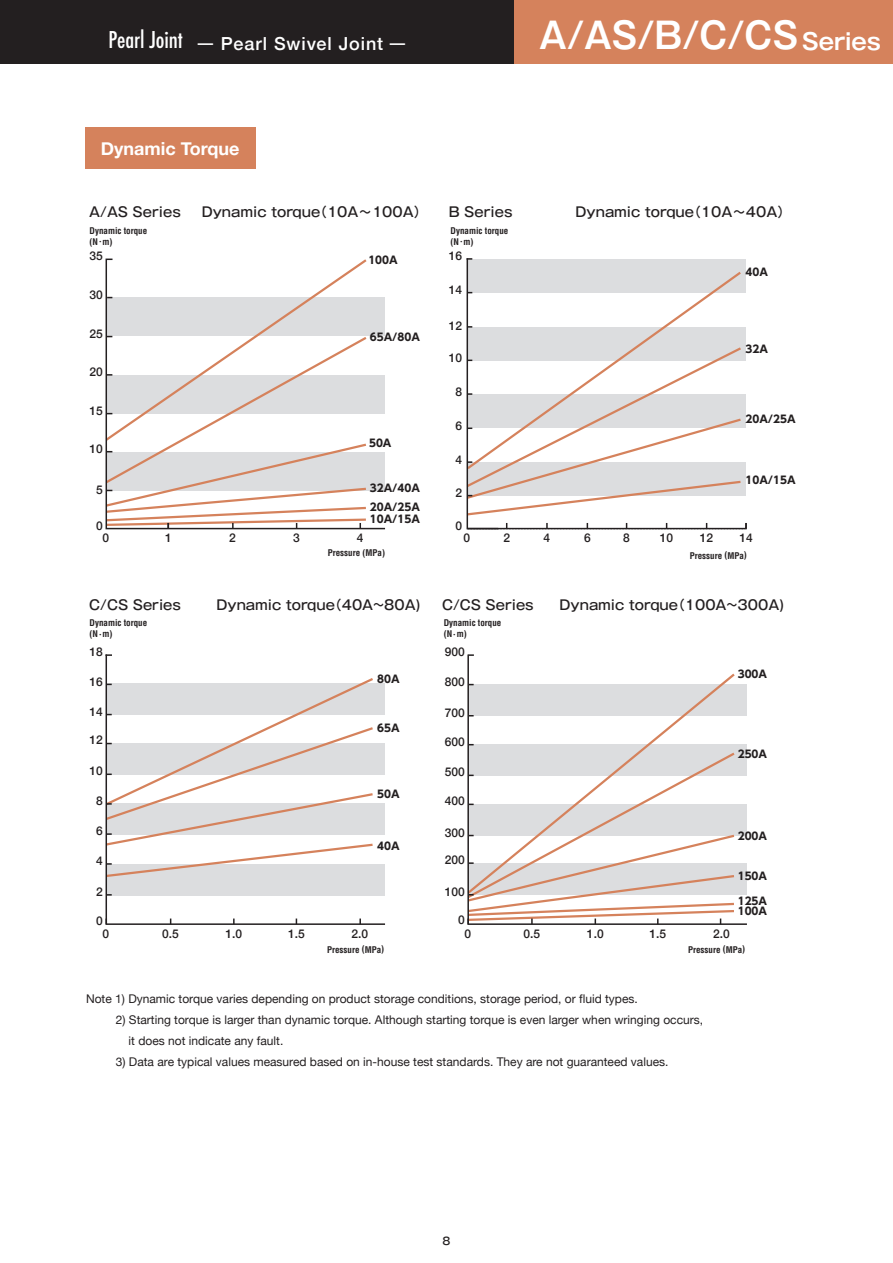
<style>
.page{position:relative;width:893px;height:1263px;background:#fff}
.page>*{position:absolute;margin:0;border:0;box-sizing:border-box;transform-origin:0 0}
.t1{font:700 36px "P Gothic MB101 Pr 6 N De";color:#fff;scale:.95 1}
.t2{font:500 18px "Helvetica Neue";letter-spacing:.05em;color:#fff}
.t3{font:700 18px "Helvetica Neue";color:#fff}
.t4{font:500 13.5px "P Gothic MB101 Pr 6 N";color:#231f20}
.t5{font:12px/21px "Helvetica Neue";color:#231f20}
.t6{font:500 12px "Helvetica Neue";color:#231f20}
.t7{font:700 10.5px/18.9px "UD Shin Go Pro";color:#231f20}
.t8{font:500 10.5px "P Gothic MB101 Pr 6 N";color:#231f20}
.t9{font:700 condensed 9px/10.8px "Helvetica LT Std";color:#231f20}
.s1{font-family:"Futura";font-stretch:condensed;font-size:22.5px}
.s2{font-family:"P Gothic MB101 Pr 6 N";font-weight:400}
.s3{font-size:22.5px}
.s4{font-family:"Koz Go Pr 6 N";font-weight:400;font-stretch:normal}
</style>
<div class="page">
<svg style="left:105px;top:258px;width:281px;height:272px"></svg>
<svg style="left:105px;top:335px;width:264px;height:194px"></svg>
<svg style="left:105px;top:654px;width:280px;height:271px"></svg>
<svg style="left:233px;top:918px;width:2px;height:6px"></svg>
<svg style="left:359px;top:918px;width:2px;height:6px"></svg>
<svg style="left:466px;top:258px;width:281px;height:272px"></svg>
<hr style="left:467px;top:528px;width:31px;height:1px;background:#231f20">
<svg style="left:468px;top:523px;width:279px;height:6px"></svg>
<svg style="left:467px;top:654px;width:280px;height:271px"></svg>
<svg style="left:466px;top:345px;width:277px;height:172px"></svg>
<div style="left:0;top:0;width:514px;height:64px;background:#231f20"></div>
<div style="left:514px;top:0;width:379px;height:64px;background:#d5825c"></div>
<div style="left:85px;top:128px;width:170px;height:41px;background:#d5825c"></div>
<h2 class="t2" style="left:108px;top:29px;width:299px"><span class="s1">Pearl Joint</span> <span class="s2">ー</span> Pearl Swivel Joint <span class="s2">ー</span></h2>
<h1 class="t1" style="left:539px;top:15px;width:361px">A/AS/B/C/CS <span class="s3">Series</span></h1>
<h2 class="t3" style="left:101px;top:134px;width:140px">Dynamic Torque</h2>
<p class="t4" style="left:89px;top:205px;width:93px">A/AS Series</p>
<p class="t9" style="left:90px;top:225px;width:59px">Dynamic torque (N<span class="s4">･</span>m)</p>
<p class="t6" style="left:89px;top:246px;width:15px">35</p>
<p class="t6" style="left:89px;top:285px;width:15px">30</p>
<p class="t6" style="left:89px;top:324px;width:15px">25</p>
<p class="t6" style="left:89px;top:362px;width:15px">20</p>
<p class="t6" style="left:89px;top:401px;width:15px">15</p>
<p class="t6" style="left:89px;top:439px;width:15px">10</p>
<p class="t6" style="left:96px;top:480px;width:8px">5</p>
<p class="t6" style="left:96px;top:516px;width:8px">0</p>
<p class="t4" style="left:202px;top:205px;width:227px">Dynamic torque（10A～100A）</p>
<p class="t4" style="left:449px;top:205px;width:65px">B Series</p>
<p class="t4" style="left:575px;top:205px;width:217px">Dynamic torque（10A～40A）</p>
<p class="t7" style="left:368px;top:251px;width:31px">100A</p>
<p class="t7" style="left:370px;top:327px;width:52px">65A/80A</p>
<p class="t7" style="left:369px;top:433px;width:24px">50A</p>
<p class="t7" style="left:370px;top:478px;width:52px">32A/40A<br>20A/25A</p>
<p class="t7" style="left:370px;top:510px;width:52px">10A/15A</p>
<p class="t9" style="left:451px;top:225px;width:59px">Dynamic torque (N<span class="s4">･</span>m)</p>
<p class="t6" style="left:449px;top:246px;width:15px">16</p>
<p class="t6" style="left:449px;top:280px;width:15px">14</p>
<p class="t6" style="left:449px;top:316px;width:15px">12</p>
<p class="t6" style="left:449px;top:348px;width:15px">10</p>
<p class="t6" style="left:456px;top:382px;width:8px">8</p>
<p class="t6" style="left:456px;top:416px;width:8px">6</p>
<p class="t6" style="left:456px;top:450px;width:8px">4</p>
<p class="t6" style="left:456px;top:483px;width:8px">2</p>
<p class="t6" style="left:456px;top:516px;width:8px">0</p>
<p class="t7" style="left:745px;top:262px;width:24px">40A</p>
<p class="t7" style="left:745px;top:339px;width:24px">32A</p>
<p class="t7" style="left:745px;top:409px;width:52px">20A/25A</p>
<p class="t7" style="left:745px;top:471px;width:52px">10A/15A</p>
<p class="t6" style="left:102px;top:528px;width:8px">0</p>
<p class="t6" style="left:165px;top:528px;width:8px">1</p>
<p class="t6" style="left:229px;top:528px;width:8px">2</p>
<p class="t6" style="left:293px;top:528px;width:8px">3</p>
<p class="t6" style="left:357px;top:528px;width:8px">4</p>
<p class="t9" style="left:328px;top:548px;width:59px">Pressure (MPa)</p>
<p class="t6" style="left:463px;top:528px;width:8px">0</p>
<p class="t6" style="left:503px;top:528px;width:8px">2</p>
<p class="t6" style="left:544px;top:528px;width:8px">4</p>
<p class="t6" style="left:584px;top:528px;width:8px">6</p>
<p class="t6" style="left:623px;top:528px;width:8px">8</p>
<p class="t6" style="left:660px;top:528px;width:15px">10</p>
<p class="t6" style="left:700px;top:528px;width:15px">12</p>
<p class="t6" style="left:739px;top:528px;width:15px">14</p>
<p class="t9" style="left:690px;top:550px;width:59px">Pressure (MPa)</p>
<p class="t4" style="left:89px;top:598px;width:93px">C/CS Series</p>
<p class="t4" style="left:216px;top:598px;width:206px">Dynamic torque（40A~80A)</p>
<p class="t4" style="left:442px;top:598px;width:93px">C/CS Series</p>
<p class="t4" style="left:559px;top:598px;width:226px">Dynamic torque（100A~300A)</p>
<p class="t9" style="left:90px;top:618px;width:59px">Dynamic torque (N<span class="s4">･</span>m)</p>
<p class="t6" style="left:89px;top:642px;width:15px">18</p>
<p class="t6" style="left:89px;top:672px;width:15px">16</p>
<p class="t6" style="left:89px;top:702px;width:15px">14</p>
<p class="t6" style="left:89px;top:730px;width:15px">12</p>
<p class="t6" style="left:89px;top:761px;width:15px">10</p>
<p class="t6" style="left:96px;top:791px;width:8px">8</p>
<p class="t6" style="left:96px;top:821px;width:8px">6</p>
<p class="t6" style="left:96px;top:851px;width:8px">4</p>
<p class="t6" style="left:96px;top:882px;width:8px">2</p>
<p class="t6" style="left:96px;top:911px;width:8px">0</p>
<p class="t6" style="left:102px;top:924px;width:8px">0</p>
<p class="t7" style="left:377px;top:669px;width:24px">80A</p>
<p class="t7" style="left:377px;top:719px;width:24px">65A</p>
<p class="t7" style="left:377px;top:785px;width:24px">50A</p>
<p class="t7" style="left:377px;top:836px;width:24px">40A</p>
<p class="t6" style="left:162px;top:924px;width:18px">0.5</p>
<p class="t6" style="left:225px;top:924px;width:18px">1.0</p>
<p class="t6" style="left:288px;top:924px;width:18px">1.5</p>
<p class="t6" style="left:352px;top:924px;width:18px">2.0</p>
<p class="t9" style="left:327px;top:944px;width:59px">Pressure (MPa)</p>
<p class="t9" style="left:444px;top:618px;width:59px">Dynamic torque (N<span class="s4">･</span>m)</p>
<p class="t6" style="left:445px;top:642px;width:22px">900</p>
<p class="t6" style="left:445px;top:672px;width:22px">800</p>
<p class="t6" style="left:445px;top:703px;width:22px">700</p>
<p class="t6" style="left:445px;top:732px;width:22px">600</p>
<p class="t6" style="left:445px;top:762px;width:22px">500</p>
<p class="t6" style="left:445px;top:791px;width:22px">400</p>
<p class="t6" style="left:445px;top:823px;width:22px">300</p>
<p class="t6" style="left:445px;top:850px;width:22px">200</p>
<p class="t6" style="left:445px;top:881px;width:22px">100</p>
<p class="t6" style="left:458px;top:910px;width:8px">0</p>
<p class="t6" style="left:464px;top:924px;width:8px">0</p>
<p class="t6" style="left:524px;top:924px;width:18px">0.5</p>
<p class="t6" style="left:587px;top:924px;width:18px">1.0</p>
<p class="t6" style="left:649px;top:924px;width:18px">1.5</p>
<p class="t6" style="left:713px;top:924px;width:18px">2.0</p>
<p class="t7" style="left:738px;top:664px;width:31px">300A</p>
<p class="t7" style="left:738px;top:744px;width:31px">250A</p>
<p class="t7" style="left:738px;top:826px;width:31px">200A</p>
<p class="t7" style="left:738px;top:866px;width:31px">150A</p>
<p class="t7" style="left:738px;top:895px;width:31px;line-height:10.5px">125A<br>100A</p>
<p class="t9" style="left:688px;top:944px;width:59px">Pressure (MPa)</p>
<p class="t5" style="left:86px;top:989px;width:553px">Note 1) Dynamic torque varies depending on product storage conditions, storage period, or fluid types.</p>
<p class="t5" style="left:129px;top:1010px;width:576px;text-indent:-13px">2) Starting torque is larger than dynamic torque. Although starting torque is even larger when wringing occurs, it does not indicate any fault.</p>
<p class="t5" style="left:116px;top:1052px;width:554px">3) Data are typical values measured based on in-house test standards. They are not guaranteed values.</p>
<p class="t8" style="left:442px;top:1235px;width:9px">8</p>
</div>
